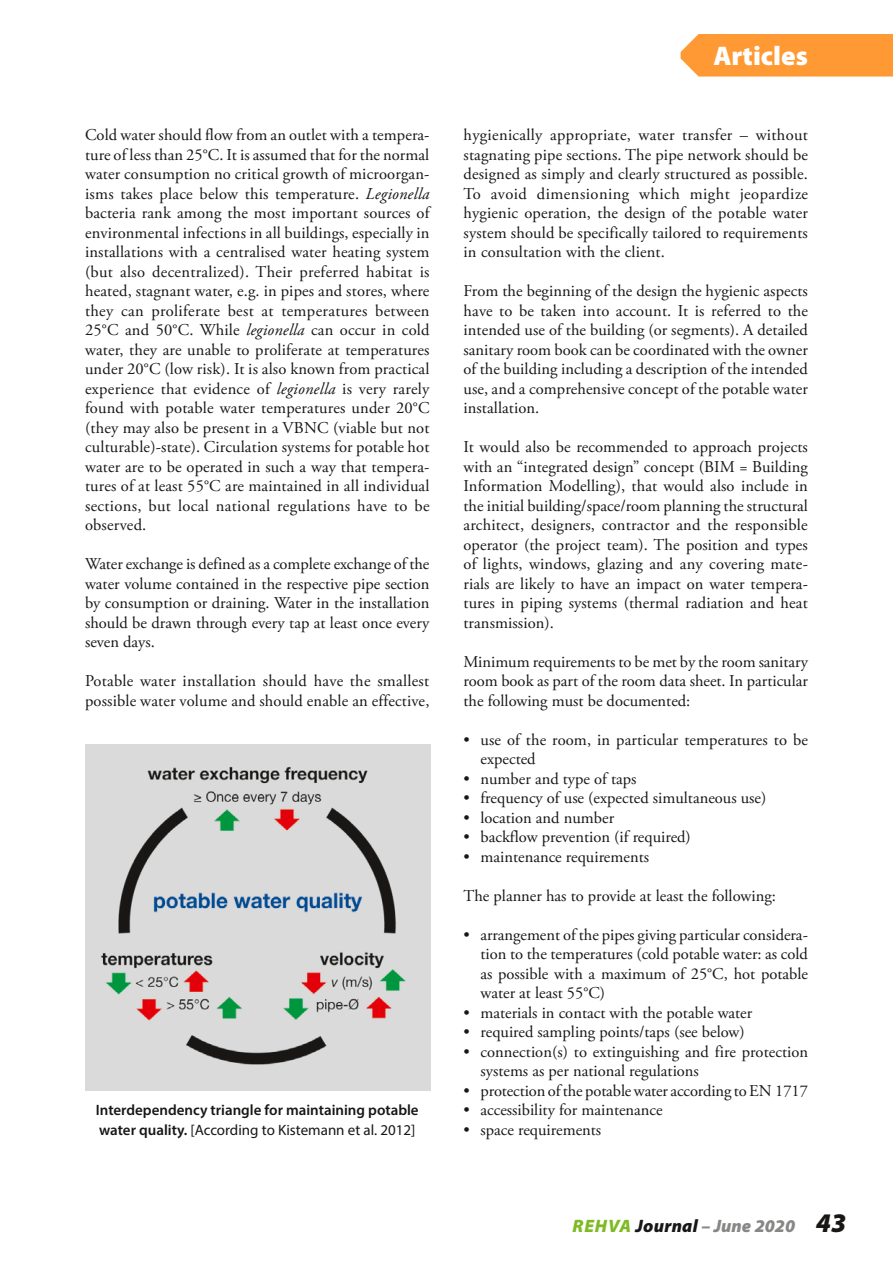
<style>
.page{position:relative;width:893px;height:1263px;background:#fff}
.page>*{position:absolute;margin:0;border:0;box-sizing:border-box;transform-origin:0 0}
.t1{font:900 27px "Myriad Pro";color:#fff}
.t2{font:italic 900 18px "Myriad Pro";letter-spacing:.015em;color:#878786}
.t3{font:16.5px/19.5px "Adobe Garamond Pro";color:#181716;text-align:justify}
.t4{font:600 15px/19.5px "Myriad Pro";color:#181716}
.s1{font-style:italic}
.s2{font-weight:400}
.s3{color:#7fba23}
.s4{color:#181716}
.s5{font-size:27px;color:#181716}
</style>
<div class="page">
<img style="left:85px;top:745px;width:345px;height:345px">
<div style="left:681px;top:34px;width:212px;height:43px;background:#f93"></div>
<p class="t3" style="left:85px;top:126px;width:346px">Cold water should flow from an outlet with a tempera&shy;ture of less than 25°C. It is assumed that for the normal water consumption no critical growth of microorgan&shy;isms takes place below this temperature. <span class="s1">Legionella </span>bacteria rank among the most important sources of environmental infections in all buildings, especially in installations with a centralised water heating system (but also decentralized). Their preferred habitat is heated, stagnant water, e.g. in pipes and stores, where they can proliferate best at temperatures between 25°C and 50°C. While <span class="s1">legionella</span> can occur in cold water, they are unable to proliferate at temperatures under 20°C (low risk). It is also known from practical experience that evidence of <span class="s1">legionella</span> is very rarely found with potable water temperatures under 20°C (they may also be present in a VBNC (viable but not culturable)-state). Circulation systems for potable hot water are to be operated in such a way that tempera&shy;tures of at least 55°C are maintained in all individual sections, but local national regulations have to be observed.</p>
<p class="t3" style="left:85px;top:555px;width:346px">Water exchange is defined as a complete exchange of the water volume contained in the respective pipe section by consumption or draining. Water in the installation should be drawn through every tap at least once every seven days.</p>
<p class="t3" style="left:85px;top:672px;width:346px">Potable water installation should have the smallest possible water volume and should enable an effective,</p>
<p class="t4" style="left:96px;top:1100px;width:324px">Interdependency triangle for maintaining potable water quality. <span class="s2">[According to Kistemann et al. 2012]</span></p>
<h1 class="t1" style="left:713px;top:37px;width:96px">Articles</h1>
<p class="t3" style="left:463px;top:126px;width:346px">hygienically appropriate, water transfer – without stagnating pipe sections. The pipe network should be designed as simply and clearly structured as possible.<br>To avoid dimensioning which might jeopardize hygienic operation, the design of the potable water system should be specifically tailored to requirements in consultation with the client.</p>
<p class="t3" style="left:463px;top:282px;width:346px">From the beginning of the design the hygienic aspects have to be taken into account. It is referred to the intended use of the building (or segments). A detailed sanitary room book can be coordinated with the owner of the building including a description of the intended use, and a comprehensive concept of the potable water installation.</p>
<p class="t3" style="left:463px;top:438px;width:346px">It would also be recommended to approach projects with an “integrated design” concept (BIM = Building Information Modelling), that would also include in the initial building/space/room planning the structural architect, designers, contractor and the responsible operator (the project team). The position and types of lights, windows, glazing and any covering mate&shy;rials are likely to have an impact on water tempera&shy;tures in piping systems (thermal radiation and heat transmission).</p>
<p class="t3" style="left:463px;top:652px;width:346px">Minimum requirements to be met by the room sanitary room book as part of the room data sheet. In particular the following must be documented:</p>
<p class="t3" style="left:480px;top:730px;width:329px;text-indent:-17px">• use of the room, in particular temperatures to be expected</p>
<p class="t3" style="left:463px;top:769px;width:175px">• number and type of taps</p>
<p class="t3" style="left:463px;top:789px;width:304px">• frequency of use (expected simultaneous use)</p>
<p class="t3" style="left:463px;top:808px;width:152px">• location and number</p>
<p class="t3" style="left:463px;top:828px;width:229px">• backflow prevention (if required)</p>
<p class="t3" style="left:463px;top:847px;width:187px">• maintenance requirements</p>
<p class="t3" style="left:463px;top:886px;width:314px">The planner has to provide at least the following:</p>
<p class="t3" style="left:480px;top:925px;width:329px;text-indent:-17px">• arrangement of the pipes giving particular considera&shy;tion to the temperatures (cold potable water: as cold as possible with a maximum of 25°C, hot potable water at least 55°C)</p>
<p class="t3" style="left:463px;top:1003px;width:290px">• materials in contact with the potable water</p>
<p class="t3" style="left:463px;top:1023px;width:283px">• required sampling points/taps (see below)</p>
<p class="t3" style="left:480px;top:1042px;width:329px;text-indent:-17px">• connection(s) to extinguishing and fire protection systems as per national regulations</p>
<p class="t3" style="left:463px;top:1081px;width:346px">• protection of the potable water according to EN 1717</p>
<p class="t3" style="left:463px;top:1101px;width:201px">• accessibility for maintenance</p>
<p class="t3" style="left:463px;top:1120px;width:139px">• space requirements</p>
<p class="t2" style="left:572px;top:1214px;width:275px"><span class="s3">REHVA</span> <span class="s4">Journal</span> – June 2020 <span class="s5">43</span></p>
</div>
